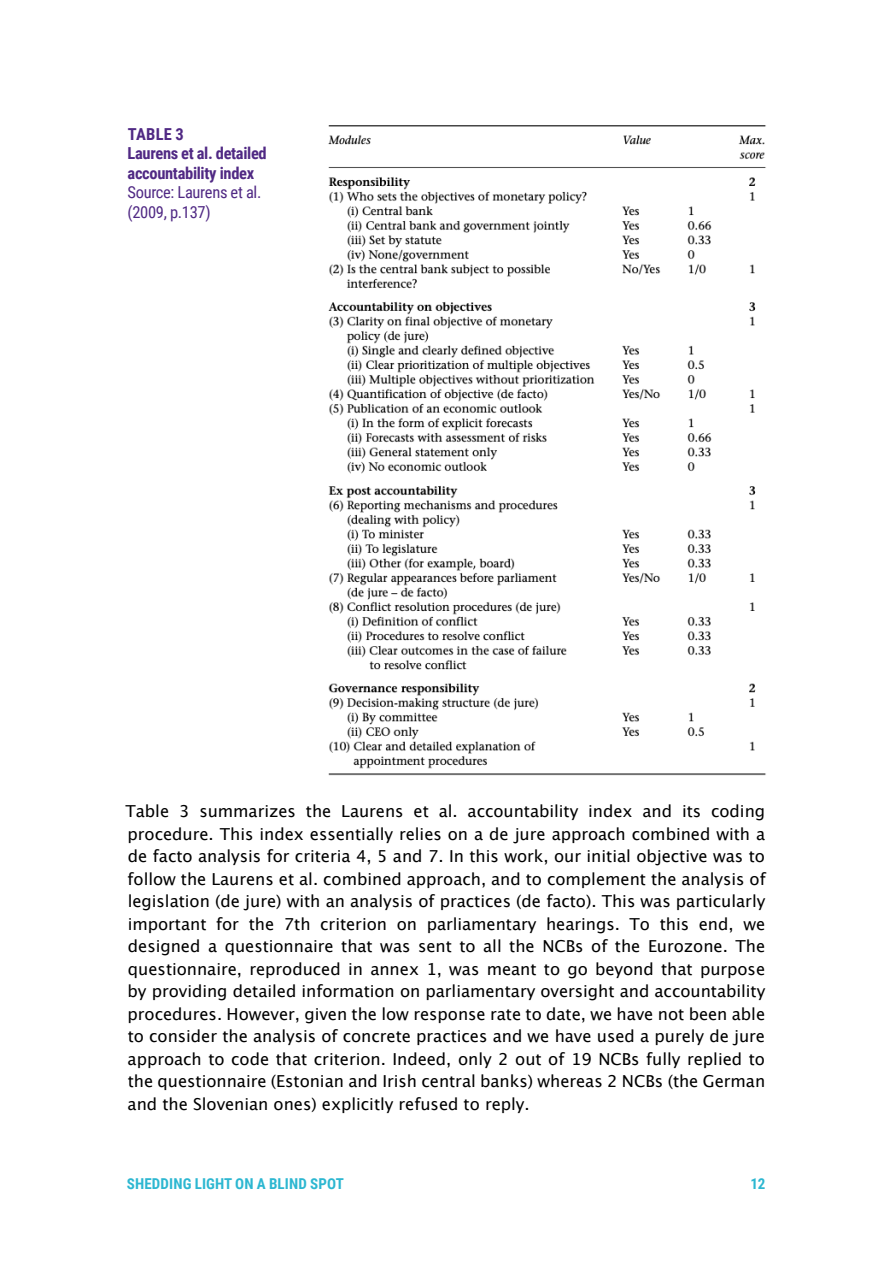
<style>
.page{position:relative;width:893px;height:1263px;background:#fff}
.page>*{position:absolute;margin:0;border:0;box-sizing:border-box;transform-origin:0 0}
.t1{font:16.5px/22.5px "Lucida Grande";letter-spacing:-.005em;color:#000;text-align:justify}
.t2{font:700 16.5px/19.5px "Roboto Condensed";letter-spacing:-.02em;color:#502984}
.t3{font:16.5px/19.5px "Roboto Condensed";letter-spacing:-.02em;color:#502984}
.t4{font:700 15px "Roboto Condensed";letter-spacing:.01em;color:#2db7d1}
</style>
<div class="page">
<img style="left:328px;top:125px;width:438px;height:651px">
<p class="t2" style="left:128px;top:123px;width:141px">TABLE 3<br>Laurens et al. detailed accountability index</p>
<p class="t3" style="left:128px;top:182px;width:135px">Source: Laurens et al. (2009, p.137)</p>
<p class="t1" style="left:126px;top:800px;width:642px">Table 3 summarizes the Laurens et al. accountability index and its coding procedure. This index essentially relies on a de jure approach combined with a de facto analysis for criteria 4, 5 and 7. In this work, our initial objective was to follow the Laurens et al. combined approach, and to complement the analysis of legislation (de jure) with an analysis of practices (de facto). This was particularly important for the 7th criterion on parliamentary hearings. To this end, we designed a questionnaire that was sent to all the NCBs of the Eurozone. The questionnaire, reproduced in annex 1, was meant to go beyond that purpose by providing detailed information on parliamentary oversight and accountability procedures. However, given the low response rate to date, we have not been able to consider the analysis of concrete practices and we have used a purely de jure approach to code that criterion. Indeed, only 2 out of 19 NCBs fully replied to the questionnaire (Estonian and Irish central banks) whereas 2 NCBs (the German and the Slovenian ones) explicitly refused to reply.</p>
<p class="t4" style="left:127px;top:1173px;width:219px">SHEDDING LIGHT ON A BLIND SPOT</p>
<p class="t4" style="left:751px;top:1173px;width:16px">12</p>
</div>
